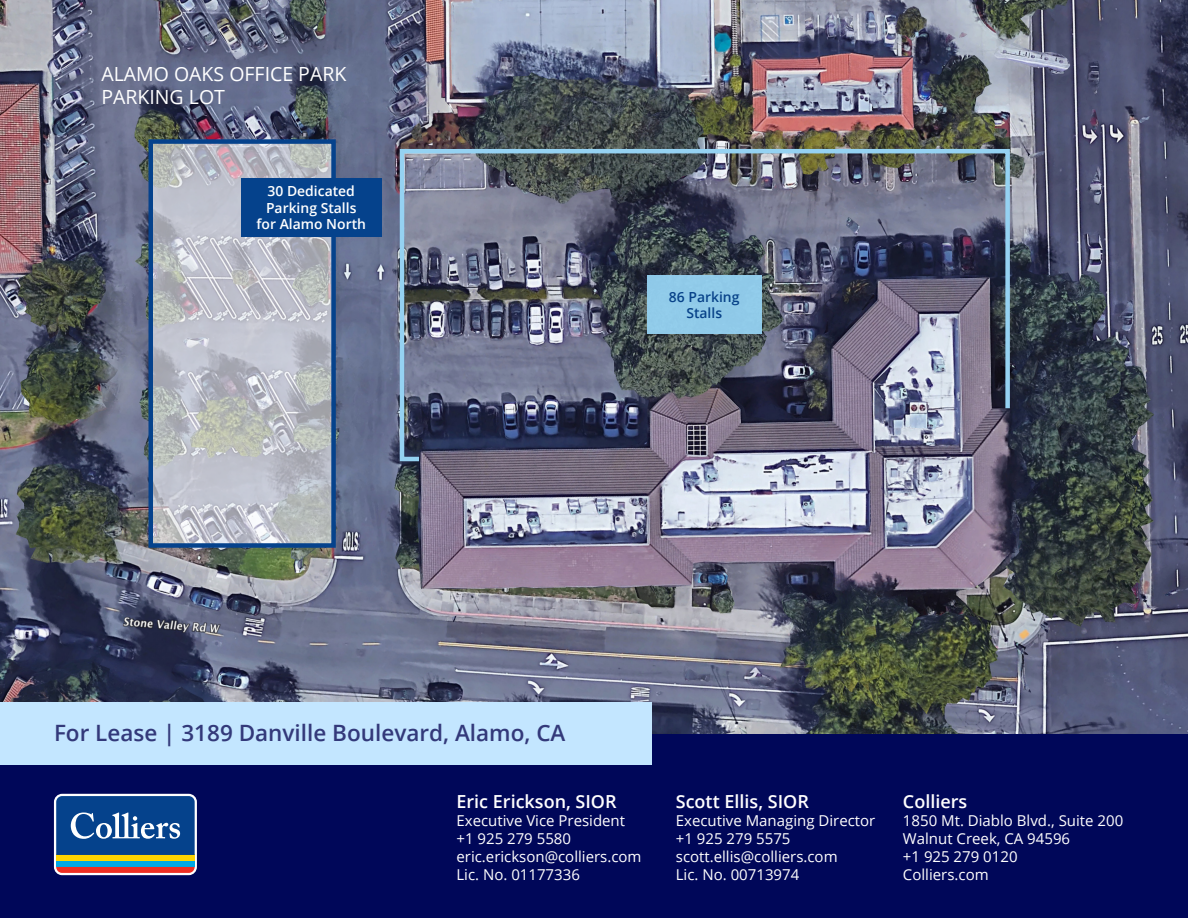
<style>
.page{position:relative;width:1188px;height:918px;background:#fff}
.page>*{position:absolute;margin:0;border:0;box-sizing:border-box;transform-origin:0 0}
.t1{font:600 22.5px "Open Sans";color:#33397a}
.Address{font:19.5px/23.4px "Open Sans";color:#fff}
.t2{font:600 18px "Open Sans";color:#fff}
.t3{font:15px/18px "Open Sans";color:#fff}
.t4{font:600 13.95px/16.6px "Open Sans";color:#fff;text-align:center}
.t5{font:600 13.95px/16.6px "Open Sans";color:#05428c;text-align:center}
</style>
<div class="page">
<img style="left:0;top:0;width:1188px;height:734px">
<div style="left:0;top:734px;width:1188px;height:184px;background:#000759"></div>
<div style="left:54px;top:794px;width:143px;height:81px;background:#fff;border-radius:8px"></div>
<div style="left:56px;top:861px;width:139px;height:6px;background:#00a8e4"></div>
<div style="left:56px;top:855px;width:139px;height:6px;background:#fed503"></div>
<svg style="left:56px;top:867px;width:139px;height:6px"></svg>
<svg style="left:56px;top:796px;width:139px;height:59px"></svg>
<div style="left:0;top:703px;width:651px;height:62px;background:#c3e6ff"></div>
<svg style="left:153px;top:144px;width:178px;height:399px"></svg>
<img style="left:398px;top:147px;width:614px;height:317px">
<div style="left:148px;top:139px;width:188px;height:409px;border:4px solid #05428c"></div>
<div style="left:241px;top:178px;width:140px;height:59px;background:#05428c"></div>
<p class="Address" style="left:101px;top:61px;width:247px">ALAMO OAKS OFFICE PARK<br>PARKING LOT</p>
<p class="t4" style="left:256px;top:182px;width:111px">30 Dedicated<br>Parking Stalls for Alamo North</p>
<p class="t5" style="left:669px;top:288px;width:72px">86 Parking<br>Stalls</p>
<h1 class="t1" style="left:54px;top:718px;width:513px">For Lease | 3189 Danville Boulevard, Alamo, CA</h1>
<p class="t2" style="left:456px;top:789px;width:162px">Eric Erickson, SIOR</p>
<p class="t3" style="left:456px;top:811px;width:187px">Executive Vice President +1 925 279 5580 eric.erickson@colliers.com<br>Lic. No. 01177336</p>
<p class="t2" style="left:676px;top:789px;width:135px">Scott Ellis, SIOR</p>
<p class="t3" style="left:676px;top:811px;width:201px">Executive Managing Director +1 925 279 5575 scott.ellis@colliers.com<br>Lic. No. 00713974</p>
<p class="t2" style="left:903px;top:789px;width:66px">Colliers</p>
<p class="t3" style="left:903px;top:811px;width:222px">1850 Mt. Diablo Blvd., Suite 200<br>Walnut Creek, CA 94596<br>+1 925 279 0120<br>Colliers.com</p>
</div>
